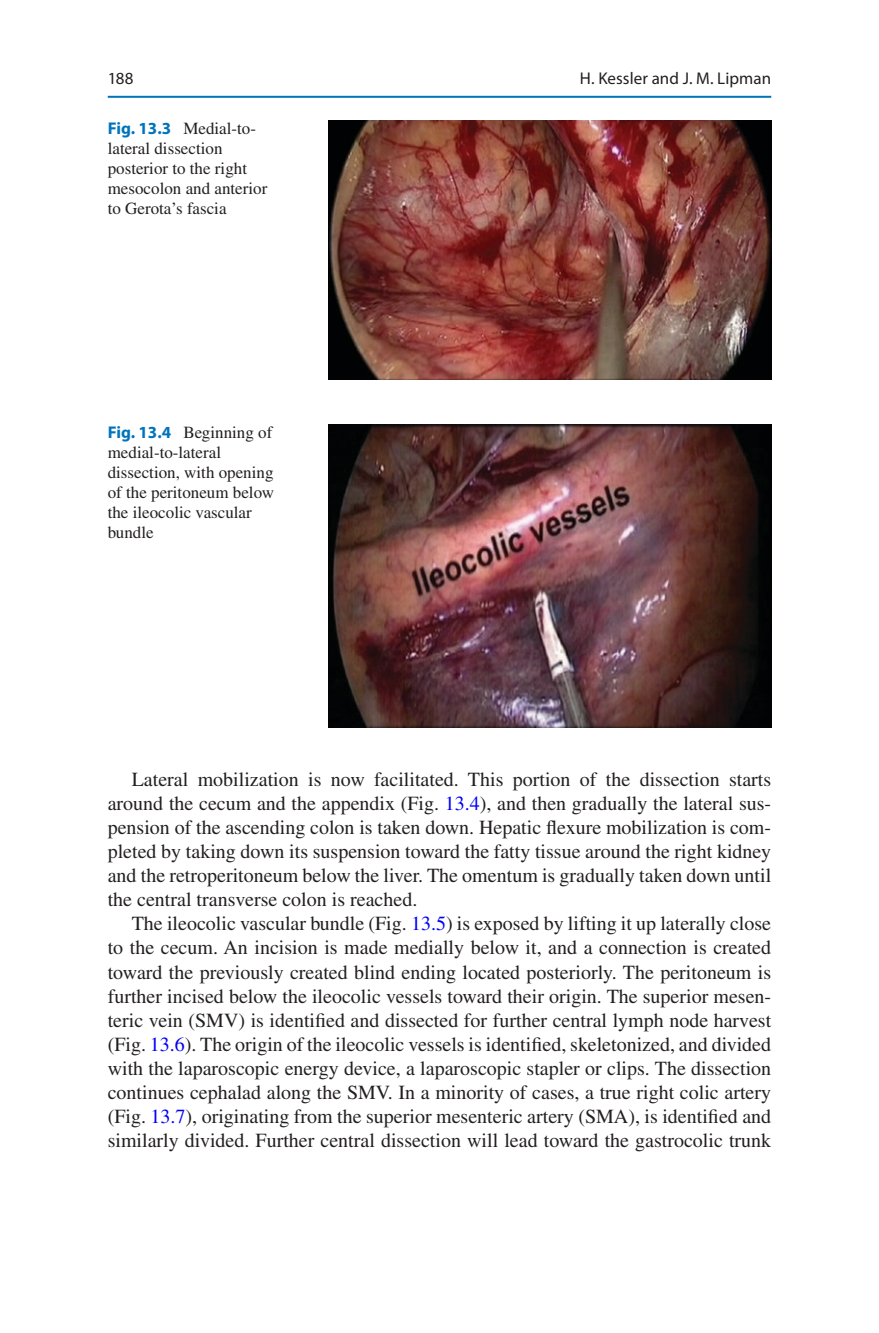
<style>
.page{position:relative;width:879px;height:1333px;background:#fff}
.page>*{position:absolute;margin:0;border:0;box-sizing:border-box;transform-origin:0 0}
.t1{font:20px/24px "Nmqnkx Times LT Std";color:#231f20;text-align:justify}
.t2{font:17px/20px "Nmqnkx Times LT Std";color:#231f20}
.t3{font:17px "Ntypgt Myriad Pro";letter-spacing:.005em;color:#231f20}
.t4{font:17px "Gcblgq Myriad Pro";color:#231f20}
.s1{font-family:"Hrmsjl Myriad Pro";font-weight:700;color:#0073bc}
.s2{color:#0000fa}
</style>
<div class="page">
<img style="left:329px;top:121px;width:442px;height:258px">
<img style="left:329px;top:424px;width:442px;height:304px">
<hr style="left:108px;top:96px;width:663px;height:2px;background:#0073bc">
<p class="t4" style="left:108px;top:68px;width:27px">188</p>
<p class="t2" style="left:108px;top:118px;width:161px"><span class="s1">Fig. 13.3</span> Medial-to&shy;lateral dissection posterior to the right mesocolon and anterior to Gerota’s fascia</p>
<p class="t2" style="left:108px;top:422px;width:168px"><span class="s1">Fig. 13.4</span> Beginning of medial-to-lateral dissection, with opening of the peritoneum below the ileocolic vascular bundle</p>
<p class="t3" style="left:580px;top:68px;width:193px">H. Kessler and J. M. Lipman</p>
<p class="t1" style="left:108px;top:767px;width:665px;text-indent:24px">Lateral mobilization is now facilitated. This portion of the dissection starts around the cecum and the appendix (Fig. <span class="s2">13.4</span>), and then gradually the lateral sus&shy;pension of the ascending colon is taken down. Hepatic flexure mobilization is com&shy;pleted by taking down its suspension toward the fatty tissue around the right kidney and the retroperitoneum below the liver. The omentum is gradually taken down until the central transverse colon is reached.</p>
<p class="t1" style="left:108px;top:911px;width:665px;text-indent:24px">The ileocolic vascular bundle (Fig. <span class="s2">13.5</span>) is exposed by lifting it up laterally close to the cecum. An incision is made medially below it, and a connection is created toward the previously created blind ending located posteriorly. The peritoneum is further incised below the ileocolic vessels toward their origin. The superior mesen&shy;teric vein (SMV) is identified and dissected for further central lymph node harvest (Fig. <span class="s2">13.6</span>). The origin of the ileocolic vessels is identified, skeletonized, and divided with the laparoscopic energy device, a laparoscopic stapler or clips. The dissection continues cephalad along the SMV. In a minority of cases, a true right colic artery (Fig. <span class="s2">13.7</span>), originating from the superior mesenteric artery (SMA), is identified and similarly divided. Further central dissection will lead toward the gastrocolic trunk</p>
</div>
